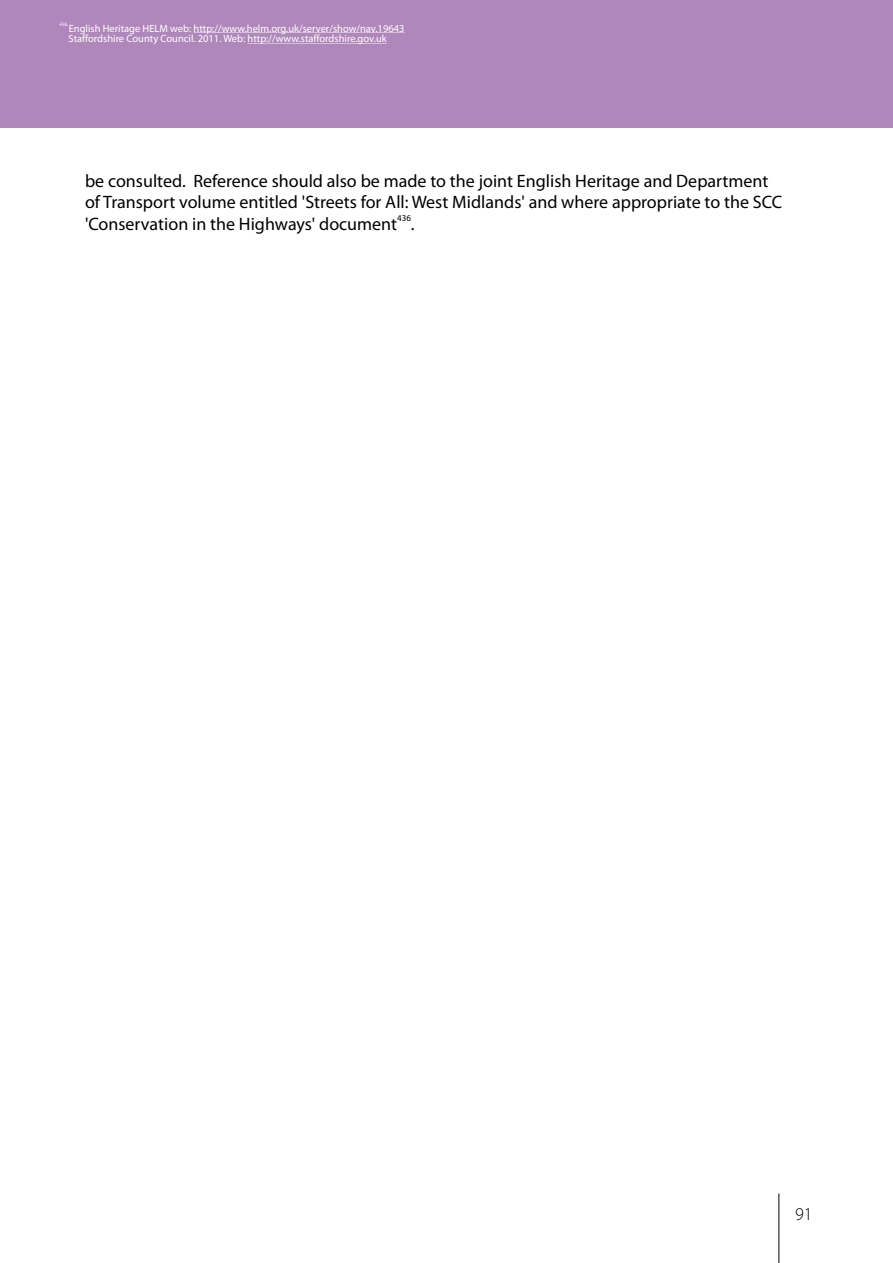
<style>
.page{position:relative;width:893px;height:1263px;background:#fff}
.page>*{position:absolute;margin:0;border:0;box-sizing:border-box;transform-origin:0 0}
.t1{font:18px/21.6px "Myriad Pro";color:#000}
.t2{font:300 18px "Myriad Pro";color:#000}
.t3{font:10.5px/10.8px "Myriad Pro";color:#fff}
.t4{font:9px "Myriad Pro";color:#000}
.t5{font:5.25px "Myriad Pro";color:#fff}
</style>
<div class="page">
<div style="left:0;top:0;width:893px;height:128px;background:#b087ba"></div>
<hr style="left:194px;top:32px;width:211px;height:1px;background:#fff">
<hr style="left:248px;top:43px;width:139px;height:1px;background:#fff">
<hr style="left:778px;top:1193px;width:1px;height:70px;background:#000">
<p class="t5" style="left:60px;top:22px;width:10px">436</p>
<p class="t3" style="left:69px;top:23px;width:338px">English Heritage HELM web: http://www.helm.org.uk/server/show/nav.19643<br>Staffordshire County Council. 2011. Web: http://www.staffordshire.gov.uk</p>
<p class="t1" style="left:85px;top:171px;width:699px">be consulted. Reference should also be made to the joint English Heritage and Department of Transport volume entitled 'Streets for All: West Midlands' and where appropriate to the SCC</p>
<p class="t4" style="left:397px;top:215px;width:15px">436</p>
<p class="t1" style="left:85px;top:215px;width:331px">'Conservation in the Highways' document .</p>
<p class="t2" style="left:795px;top:1207px;width:19px">91</p>
</div>
